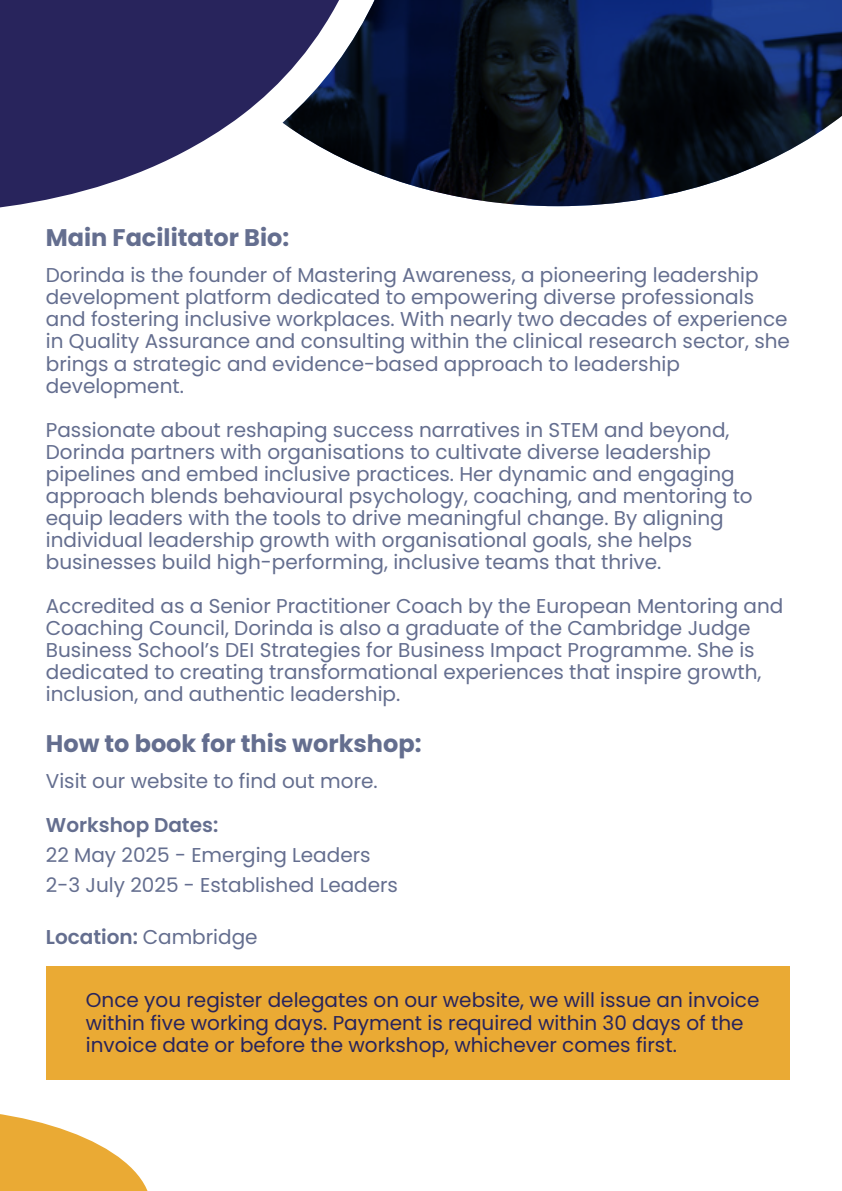
<style>
.page{position:relative;width:842px;height:1191px;background:#fff}
.page>*{position:absolute;margin:0;border:0;box-sizing:border-box;transform-origin:0 0}
.t1{font:700 24px "Poppins";color:#646e8f}
.t2{font:20px/22px "Poppins";color:#646e8f}
.t3{font:20px/22px "Poppins";color:#28245c}
.t4{font:600 20px "Poppins";color:#646e8f}
.s1{font-weight:400}
</style>
<div class="page">
<div style="left:46px;top:966px;width:743px;height:113px;background:#eaaa34"></div>
<img style="left:348px;top:0;width:494px;height:206px">
<svg style="left:0;top:1114px;width:148px;height:77px"></svg>
<svg style="left:0;top:0;width:348px;height:208px;fill:#28245c"></svg>
<p class="t1" style="left:46px;top:224px;width:245px">Main Facilitator Bio:</p>
<p class="t2" style="left:46px;top:264px;width:745px">Dorinda is the founder of Mastering Awareness, a pioneering leadership development platform dedicated to empowering diverse professionals and fostering inclusive workplaces. With nearly two decades of experience in Quality Assurance and consulting within the clinical research sector, she brings a strategic and evidence-based approach to leadership development.</p>
<p class="t2" style="left:46px;top:418px;width:708px">Passionate about reshaping success narratives in STEM and beyond, Dorinda partners with organisations to cultivate diverse leadership pipelines and embed inclusive practices. Her dynamic and engaging approach blends behavioural psychology, coaching, and mentoring to equip leaders with the tools to drive meaningful change. By aligning individual leadership growth with organisational goals, she helps businesses build high-performing, inclusive teams that thrive.</p>
<p class="t2" style="left:46px;top:594px;width:739px">Accredited as a Senior Practitioner Coach by the European Mentoring and Coaching Council, Dorinda is also a graduate of the Cambridge Judge Business School’s DEI Strategies for Business Impact Programme. She is dedicated to creating transformational experiences that inspire growth, inclusion, and authentic leadership.</p>
<p class="t1" style="left:46px;top:729px;width:377px">How to book for this workshop:</p>
<p class="t2" style="left:46px;top:770px;width:333px">Visit our website to find out more.</p>
<p class="t4" style="left:46px;top:813px;width:174px">Workshop Dates:</p>
<p class="t2" style="left:46px;top:840px;width:354px;line-height:30px">22 May 2025 - Emerging Leaders<br>2-3 July 2025 - Established Leaders</p>
<p class="t4" style="left:46px;top:925px;width:213px">Location: <span class="s1">Cambridge</span></p>
<p class="t3" style="left:86px;top:989px;width:675px">Once you register delegates on our website, we will issue an invoice within five working days. Payment is required within 30 days of the invoice date or before the workshop, whichever comes first.</p>
</div>
